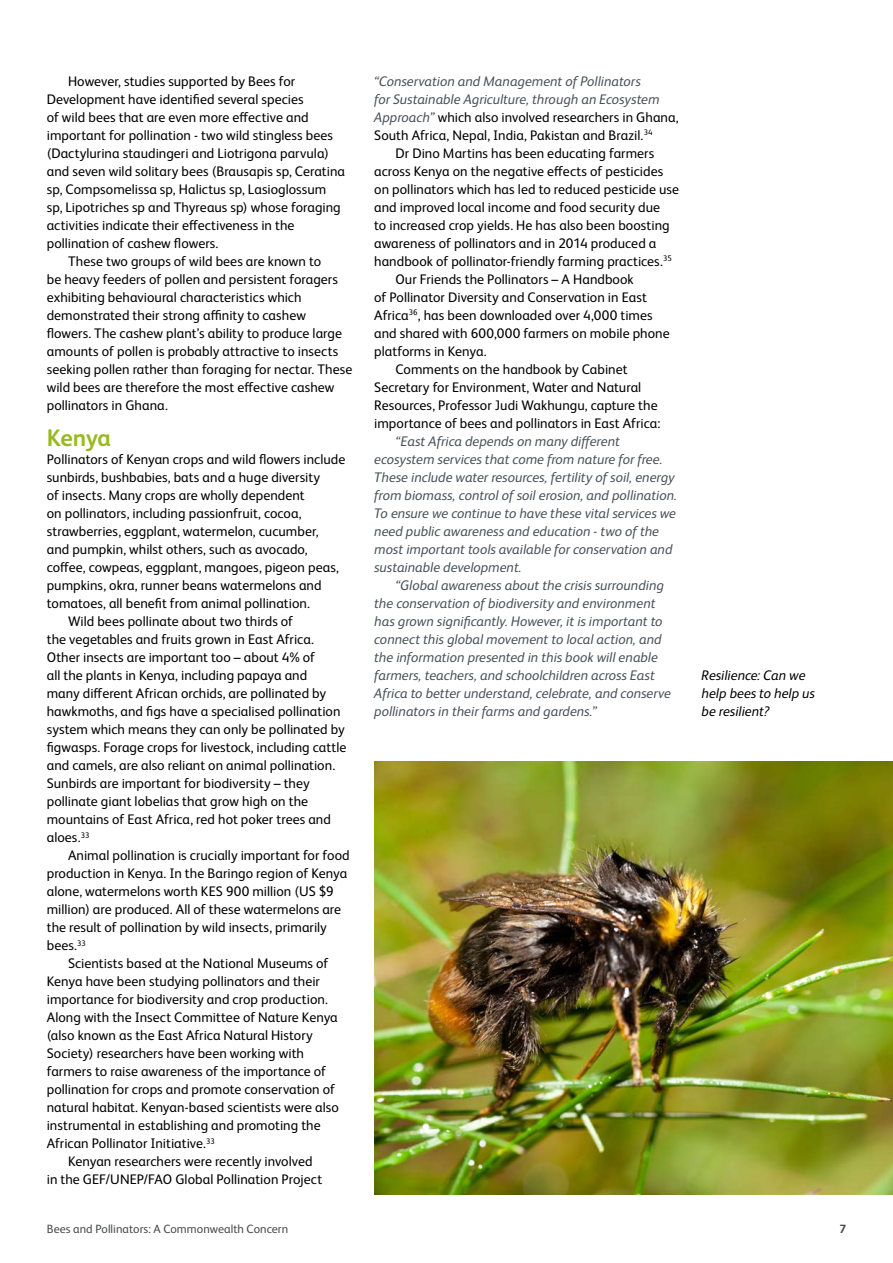
<style>
.page{position:relative;width:893px;height:1263px;background:#fff}
.page>*{position:absolute;margin:0;border:0;box-sizing:border-box;transform-origin:0 0}
.t1{font:700 24px "FS Albert Pro";letter-spacing:-.02em;color:#98b922}
.t2{font:13.8px "FS Albert Pro";letter-spacing:.005em;color:#000}
.t3{font:italic 13.8px/18px "FS Albert Pro";letter-spacing:-.005em;color:#485258}
.t4{font:italic 13.8px/18px "FS Albert Pro";letter-spacing:-.005em;color:#000}
.t5{font:12px "FS Albert Pro";letter-spacing:.005em;color:#484b49}
.t6{font:700 12px "FS Albert Pro";color:#484b49}
.s1{font-style:italic;color:#485258}
</style>
<div class="page">
<img style="left:374px;top:761px;width:519px;height:434px">
<p class="t2" style="left:68px;top:71px;width:229px">However, studies supported by Bees for</p>
<p class="t2" style="left:47px;top:89px;width:258px">Development have identified several species</p>
<p class="t2" style="left:47px;top:107px;width:263px">of wild bees that are even more effective and</p>
<p class="t2" style="left:47px;top:125px;width:288px">important for pollination - two wild stingless bees</p>
<p class="t2" style="left:47px;top:143px;width:284px">(Dactylurina staudingeri and Liotrigona parvula)</p>
<p class="t2" style="left:47px;top:161px;width:300px">and seven wild solitary bees (Brausapis sp, Ceratina</p>
<p class="t2" style="left:47px;top:179px;width:281px">sp, Compsomelissa sp, Halictus sp, Lasioglossum</p>
<p class="t2" style="left:47px;top:197px;width:295px">sp, Lipotriches sp and Thyreaus sp) whose foraging</p>
<p class="t2" style="left:47px;top:215px;width:249px">activities indicate their effectiveness in the</p>
<p class="t2" style="left:47px;top:233px;width:173px">pollination of cashew flowers.</p>
<p class="t2" style="left:68px;top:251px;width:255px">These two groups of wild bees are known to</p>
<p class="t2" style="left:47px;top:269px;width:293px">be heavy feeders of pollen and persistent foragers</p>
<p class="t2" style="left:47px;top:287px;width:256px">exhibiting behavioural characteristics which</p>
<p class="t2" style="left:47px;top:305px;width:261px">demonstrated their strong affinity to cashew</p>
<p class="t2" style="left:47px;top:323px;width:297px">flowers. The cashew plant’s ability to produce large</p>
<p class="t2" style="left:47px;top:341px;width:293px">amounts of pollen is probably attractive to insects</p>
<p class="t2" style="left:47px;top:359px;width:307px">seeking pollen rather than foraging for nectar. These</p>
<p class="t2" style="left:47px;top:377px;width:289px">wild bees are therefore the most effective cashew</p>
<p class="t2" style="left:47px;top:395px;width:123px">pollinators in Ghana.</p>
<h1 class="t1" style="left:47px;top:421px;width:66px">Kenya</h1>
<p class="t2" style="left:47px;top:449px;width:300px">Pollinators of Kenyan crops and wild flowers include</p>
<p class="t2" style="left:47px;top:467px;width:275px">sunbirds, bushbabies, bats and a huge diversity</p>
<p class="t2" style="left:47px;top:485px;width:259px">of insects. Many crops are wholly dependent</p>
<p class="t2" style="left:47px;top:503px;width:256px">on pollinators, including passionfruit, cocoa,</p>
<p class="t2" style="left:47px;top:521px;width:273px">strawberries, eggplant, watermelon, cucumber,</p>
<p class="t2" style="left:47px;top:539px;width:262px">and pumpkin, whilst others, such as avocado,</p>
<p class="t2" style="left:47px;top:557px;width:294px">coffee, cowpeas, eggplant, mangoes, pigeon peas,</p>
<p class="t2" style="left:47px;top:575px;width:276px">pumpkins, okra, runner beans watermelons and</p>
<p class="t2" style="left:47px;top:593px;width:265px">tomatoes, all benefit from animal pollination.</p>
<p class="t2" style="left:68px;top:611px;width:227px">Wild bees pollinate about two thirds of</p>
<p class="t2" style="left:47px;top:629px;width:269px">the vegetables and fruits grown in East Africa.</p>
<p class="t2" style="left:47px;top:647px;width:270px">Other insects are important too – about 4% of</p>
<p class="t2" style="left:47px;top:665px;width:262px">all the plants in Kenya, including papaya and</p>
<p class="t2" style="left:47px;top:683px;width:281px">many different African orchids, are pollinated by</p>
<p class="t2" style="left:47px;top:701px;width:295px">hawkmoths, and figs have a specialised pollination</p>
<p class="t2" style="left:47px;top:719px;width:299px">system which means they can only be pollinated by</p>
<p class="t2" style="left:47px;top:737px;width:301px">figwasps. Forage crops for livestock, including cattle</p>
<p class="t2" style="left:47px;top:755px;width:290px">and camels, are also reliant on animal pollination.</p>
<p class="t2" style="left:47px;top:773px;width:264px">Sunbirds are important for biodiversity – they</p>
<p class="t2" style="left:47px;top:791px;width:263px">pollinate giant lobelias that grow high on the</p>
<p class="t2" style="left:47px;top:809px;width:286px">mountains of East Africa, red hot poker trees and</p>
<p class="t2" style="left:47px;top:827px;width:44px">aloes.<sup>33</sup></p>
<p class="t2" style="left:68px;top:845px;width:283px">Animal pollination is crucially important for food</p>
<p class="t2" style="left:47px;top:863px;width:302px">production in Kenya. In the Baringo region of Kenya</p>
<p class="t2" style="left:47px;top:881px;width:288px">alone, watermelons worth KES 900 million (US $9</p>
<p class="t2" style="left:47px;top:899px;width:296px">million) are produced. All of these watermelons are</p>
<p class="t2" style="left:47px;top:917px;width:282px">the result of pollination by wild insects, primarily</p>
<p class="t2" style="left:47px;top:935px;width:41px">bees.<sup>33</sup></p>
<p class="t2" style="left:68px;top:953px;width:262px">Scientists based at the National Museums of</p>
<p class="t2" style="left:47px;top:971px;width:275px">Kenya have been studying pollinators and their</p>
<p class="t2" style="left:47px;top:989px;width:283px">importance for biodiversity and crop production.</p>
<p class="t2" style="left:47px;top:1007px;width:293px">Along with the Insect Committee of Nature Kenya</p>
<p class="t2" style="left:47px;top:1025px;width:268px">(also known as the East Africa Natural History</p>
<p class="t2" style="left:47px;top:1043px;width:259px">Society) researchers have been working with</p>
<p class="t2" style="left:47px;top:1061px;width:281px">farmers to raise awareness of the importance of</p>
<p class="t2" style="left:47px;top:1079px;width:290px">pollination for crops and promote conservation of</p>
<p class="t2" style="left:47px;top:1097px;width:293px">natural habitat. Kenyan-based scientists were also</p>
<p class="t2" style="left:47px;top:1115px;width:275px">instrumental in establishing and promoting the</p>
<p class="t2" style="left:47px;top:1133px;width:170px">African Pollinator Initiative.<sup>33</sup></p>
<p class="t2" style="left:68px;top:1151px;width:246px">Kenyan researchers were recently involved</p>
<p class="t2" style="left:47px;top:1169px;width:277px">in the GEF/UNEP/FAO Global Pollination Project</p>
<p class="t3" style="left:374px;top:71px;width:268px">“Conservation and Management of Pollinators</p>
<p class="t3" style="left:374px;top:89px;width:287px">for Sustainable Agriculture, through an Ecosystem</p>
<p class="t2" style="left:374px;top:107px;width:306px"><span class="s1">Approach”</span> which also involved researchers in Ghana,</p>
<p class="t2" style="left:374px;top:125px;width:280px">South Africa, Nepal, India, Pakistan and Brazil.<sup>34</sup></p>
<p class="t2" style="left:395px;top:143px;width:260px">Dr Dino Martins has been educating farmers</p>
<p class="t2" style="left:374px;top:161px;width:291px">across Kenya on the negative effects of pesticides</p>
<p class="t2" style="left:374px;top:179px;width:306px">on pollinators which has led to reduced pesticide use</p>
<p class="t2" style="left:374px;top:197px;width:287px">and improved local income and food security due</p>
<p class="t2" style="left:374px;top:215px;width:297px">to increased crop yields. He has also been boosting</p>
<p class="t2" style="left:374px;top:233px;width:284px">awareness of pollinators and in 2014 produced a</p>
<p class="t2" style="left:374px;top:251px;width:299px">handbook of pollinator-friendly farming practices.<sup>35</sup></p>
<p class="t2" style="left:395px;top:269px;width:240px">Our Friends the Pollinators – A Handbook</p>
<p class="t2" style="left:374px;top:287px;width:274px">of Pollinator Diversity and Conservation in East</p>
<p class="t2" style="left:374px;top:305px;width:280px">Africa<sup>36</sup>, has been downloaded over 4,000 times</p>
<p class="t2" style="left:374px;top:323px;width:297px">and shared with 600,000 farmers on mobile phone</p>
<p class="t2" style="left:374px;top:341px;width:114px">platforms in Kenya.</p>
<p class="t2" style="left:395px;top:359px;width:234px">Comments on the handbook by Cabinet</p>
<p class="t2" style="left:374px;top:377px;width:269px">Secretary for Environment, Water and Natural</p>
<p class="t2" style="left:374px;top:395px;width:285px">Resources, Professor Judi Wakhungu, capture the</p>
<p class="t2" style="left:374px;top:413px;width:288px">importance of bees and pollinators in East Africa:</p>
<p class="t3" style="left:374px;top:431px;width:304px;text-indent:21px">“East Africa depends on many different ecosystem services that come from nature for free.<br>These include water resources, fertility of soil, energy from biomass, control of soil erosion, and pollination.<br>To ensure we continue to have these vital services we need public awareness and education - two of the most important tools available for conservation and sustainable development.</p>
<p class="t3" style="left:374px;top:575px;width:298px;text-indent:21px">“Global awareness about the crisis surrounding the conservation of biodiversity and environment has grown significantly. However, it is important to connect this global movement to local action, and the information presented in this book will enable farmers, teachers, and schoolchildren across East Africa to better understand, celebrate, and conserve pollinators in their farms and gardens.”</p>
<p class="t4" style="left:702px;top:665px;width:115px">Resilience: Can we help bees to help us be resilient?</p>
<p class="t5" style="left:47px;top:1220px;width:243px">Bees and Pollinators: A Commonwealth Concern</p>
<p class="t6" style="left:839px;top:1220px;width:8px">7</p>
</div>
